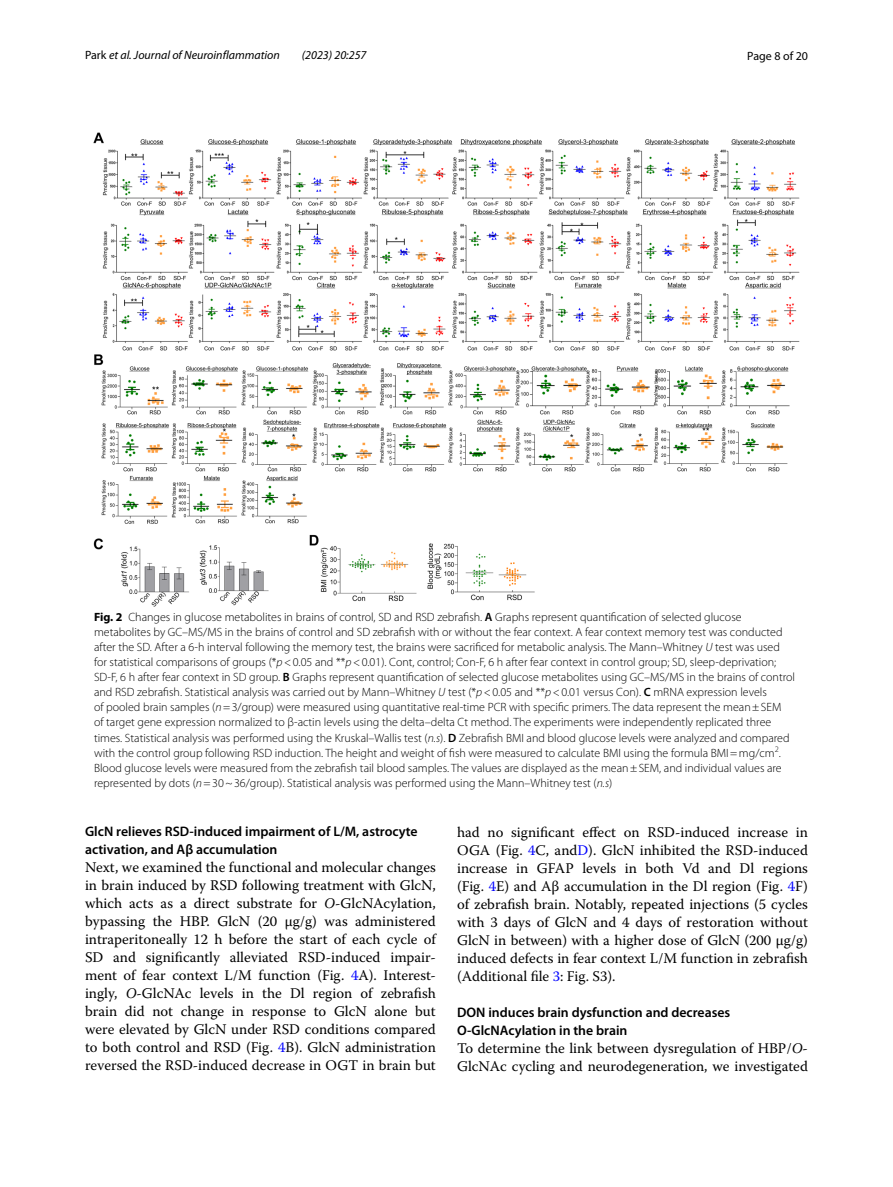
<style>
.page{position:relative;width:893px;height:1187px;background:#fff}
.page>*{position:absolute;margin:0;border:0;box-sizing:border-box;transform-origin:0 0}
.t1{font:14.7px/18px "Warnock Pro";color:#000;text-align:justify}
.t2{font:600 13.8px/18px "Myriad Pro";color:#000}
.t3{font:300 12px/15px "Myriad Pro";color:#000}
.t4{font:italic 12px "Myriad Pro";color:#000}
.t5{font:12px "Myriad Pro";color:#000}
.s1{font-style:normal}
.s2{font-weight:700}
.s3{font-weight:600}
.s4{font-style:italic}
.s5{color:#00f}
</style>
<div class="page">
<img style="left:94px;top:133px;width:705px;height:473px">
<p class="t4" style="left:85px;top:48px;width:196px"><span class="s1">Park</span> et al. Journal of Neuroinflammation</p>
<p class="t4" style="left:302px;top:48px;width:66px">(2023) 20:257</p>
<p class="t5" style="left:747px;top:48px;width:62px">Page 8 of 20</p>
<p class="t3" style="left:94px;top:610px;width:703px"><span class="s2">Fig. 2</span> Changes in glucose metabolites in brains of control, SD and RSD zebrafish. <span class="s3">A</span> Graphs represent quantification of selected glucose metabolites by GC–MS/MS in the brains of control and SD zebrafish with or without the fear context. A fear context memory test was conducted after the SD. After a 6-h interval following the memory test, the brains were sacrificed for metabolic analysis. The Mann–Whitney <span class="s4">U</span> test was used for statistical comparisons of groups (*<span class="s4">p</span>&lt;0.05 and **<span class="s4">p</span>&lt;0.01). Cont, control; Con-F, 6 h after fear context in control group; SD, sleep-deprivation; SD-F, 6 h after fear context in SD group. <span class="s3">B</span> Graphs represent quantification of selected glucose metabolites using GC–MS/MS in the brains of control and RSD zebrafish. Statistical analysis was carried out by Mann–Whitney <span class="s4">U</span> test (*<span class="s4">p</span>&lt;0.05 and **<span class="s4">p</span>&lt;0.01 versus Con). <span class="s3">C</span> mRNA expression levels<br>of pooled brain samples (<span class="s4">n</span>=3/group) were measured using quantitative real-time PCR with specific primers. The data represent the mean±SEM<br>of target gene expression normalized to β-actin levels using the delta–delta Ct method. The experiments were independently replicated three times. Statistical analysis was performed using the Kruskal–Wallis test (<span class="s4">n.s</span>). <span class="s3">D</span> Zebrafish BMI and blood glucose levels were analyzed and compared with the control group following RSD induction. The height and weight of fish were measured to calculate BMI using the formula BMI=mg/cm<sup>2</sup>.<br>Blood glucose levels were measured from the zebrafish tail blood samples. The values are displayed as the mean±SEM, and individual values are represented by dots (<span class="s4">n</span>=30~36/group). Statistical analysis was performed using the Mann–Whitney test (<span class="s4">n.s</span>)</p>
<p class="t2" style="left:85px;top:822px;width:334px">GlcN relieves RSD‑induced impairment of L/M, astrocyte activation, and Aβ accumulation</p>
<p class="t1" style="left:85px;top:858px;width:352px">Next, we examined the functional and molecular changes in brain induced by RSD following treatment with GlcN, which acts as a direct substrate for <span class="s4">O</span>-GlcNAcylation, bypassing the HBP. GlcN (20 μg/g) was administered intraperitoneally 12 h before the start of each cycle of SD and significantly alleviated RSD-induced impair&shy;ment of fear context L/M function (Fig. <span class="s5">4</span>A). Interest&shy;ingly, <span class="s4">O</span>-GlcNAc levels in the Dl region of zebrafish brain did not change in response to GlcN alone but were elevated by GlcN under RSD conditions compared to both control and RSD (Fig. <span class="s5">4</span>B). GlcN administration reversed the RSD-induced decrease in OGT in brain but</p>
<p class="t1" style="left:457px;top:822px;width:352px">had no significant effect on RSD-induced increase in OGA (Fig. <span class="s5">4</span>C, and<span class="s5">D</span>). GlcN inhibited the RSD-induced increase in GFAP levels in both Vd and Dl regions (Fig. <span class="s5">4</span>E) and Aβ accumulation in the Dl region (Fig. <span class="s5">4</span>F) of zebrafish brain. Notably, repeated injections (5 cycles with 3 days of GlcN and 4 days of restoration without GlcN in between) with a higher dose of GlcN (200 μg/g) induced defects in fear context L/M function in zebrafish (Additional file <span class="s5">3</span>: Fig. S3).</p>
<p class="t2" style="left:457px;top:1002px;width:275px">DON induces brain dysfunction and decreases<br>O‑GlcNAcylation in the brain</p>
<p class="t1" style="left:457px;top:1038px;width:352px">To determine the link between dysregulation of HBP/<span class="s4">O</span>-<br>GlcNAc cycling and neurodegeneration, we investigated</p>
</div>
